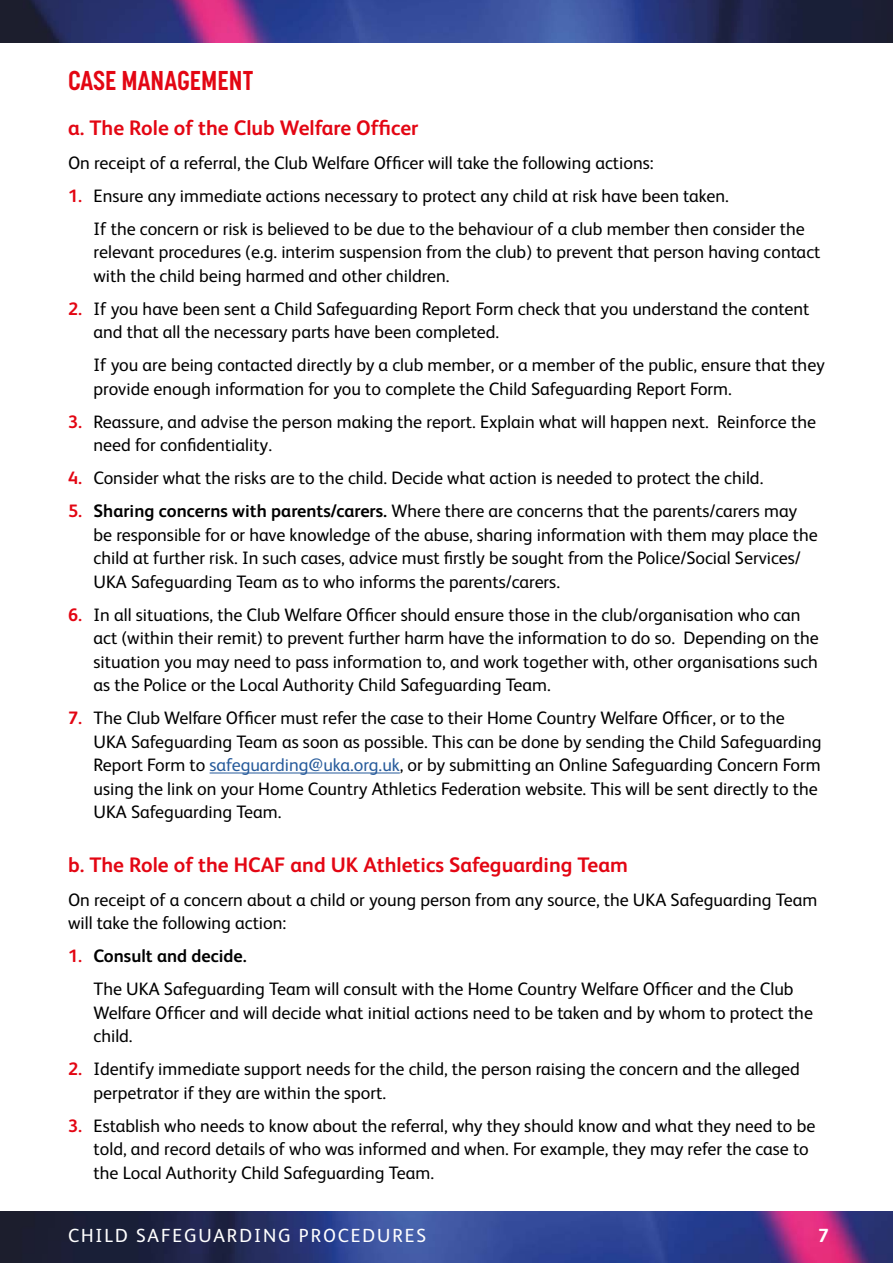
<style>
.page{position:relative;width:893px;height:1263px;background:#fff}
.page>*{position:absolute;margin:0;border:0;box-sizing:border-box;transform-origin:0 0}
.sub_section_head{font:700 27px "Korolev Condensed";color:#e30613}
.smaller_sub{font:700 21px "FS Albert";color:#e30613}
.t1{font:19.05px "FS Albert";letter-spacing:.1em;color:#fff}
.t2{font:700 19.05px "FS Albert";color:#fff}
.safe-main{font:18px/23.5px "FS Albert";color:#000}
.safe-main-2{font:700 18px "FS Albert";color:#000}
.s1{font-weight:700;color:#e30613}
.s2{font-weight:700}
.s3{color:#275b9b}
.s4{color:#e30613}
</style>
<div class="page">
<img style="left:0;top:1211px;width:893px;height:52px">
<img style="left:0;top:0;width:893px;height:43px">
<hr style="left:210px;top:772px;width:190px;height:1px;background:#275b9b">
<p class="sub_section_head" style="left:68px;top:64px;width:187px">CASE MANAGEMENT</p>
<p class="smaller_sub" style="left:68px;top:116px;width:352px">a. The Role of the Club Welfare Officer</p>
<p class="safe-main" style="left:68px;top:151px;width:587px">On receipt of a referral, the Club Welfare Officer will take the following actions:</p>
<p class="safe-main" style="left:68px;top:184px;width:662px"><span class="s1">1.</span> Ensure any immediate actions necessary to protect any child at risk have been taken.</p>
<p class="safe-main" style="left:94px;top:217px;width:728px">If the concern or risk is believed to be due to the behaviour of a club member then consider the relevant procedures (e.g. interim suspension from the club) to prevent that person having contact with the child being harmed and other children.</p>
<p class="safe-main" style="left:94px;top:297px;width:717px;text-indent:-26px"><span class="s1">2.</span> If you have been sent a Child Safeguarding Report Form check that you understand the content and that all the necessary parts have been completed.</p>
<p class="safe-main" style="left:94px;top:353px;width:733px">If you are being contacted directly by a club member, or a member of the public, ensure that they provide enough information for you to complete the Child Safeguarding Report Form.</p>
<p class="safe-main" style="left:94px;top:410px;width:724px;text-indent:-26px"><span class="s1">3.</span> Reassure, and advise the person making the report. Explain what will happen next. Reinforce the need for confidentiality.</p>
<p class="safe-main" style="left:68px;top:466px;width:697px"><span class="s1">4.</span> Consider what the risks are to the child. Decide what action is needed to protect the child.</p>
<p class="safe-main" style="left:94px;top:499px;width:726px;text-indent:-26px"><span class="s1">5.</span> <span class="s2">Sharing concerns with parents/carers.</span> Where there are concerns that the parents/carers may be responsible for or have knowledge of the abuse, sharing information with them may place the child at further risk. In such cases, advice must firstly be sought from the Police/Social Services/ UKA Safeguarding Team as to who informs the parents/carers.</p>
<p class="safe-main" style="left:94px;top:603px;width:727px;text-indent:-26px"><span class="s1">6.</span> In all situations, the Club Welfare Officer should ensure those in the club/organisation who can act (within their remit) to prevent further harm have the information to do so. Depending on the situation you may need to pass information to, and work together with, other organisations such as the Police or the Local Authority Child Safeguarding Team.</p>
<p class="safe-main" style="left:94px;top:706px;width:729px;text-indent:-26px"><span class="s1">7.</span> The Club Welfare Officer must refer the case to their Home Country Welfare Officer, or to the UKA Safeguarding Team as soon as possible. This can be done by sending the Child Safeguarding Report Form to <span class="s3">safeguarding@uka.org.uk</span>, or by submitting an Online Safeguarding Concern Form using the link on your Home Country Athletics Federation website. This will be sent directly to the UKA Safeguarding Team.</p>
<p class="smaller_sub" style="left:68px;top:852px;width:561px">b. The Role of the HCAF and UK Athletics Safeguarding Team</p>
<p class="safe-main" style="left:68px;top:888px;width:751px">On receipt of a concern about a child or young person from any source, the UKA Safeguarding Team will take the following action:</p>
<p class="safe-main-2" style="left:68px;top:946px;width:180px"><span class="s4">1.</span> Consult and decide.</p>
<p class="safe-main" style="left:94px;top:977px;width:721px">The UKA Safeguarding Team will consult with the Home Country Welfare Officer and the Club<br>Welfare Officer and will decide what initial actions need to be taken and by whom to protect the child.</p>
<p class="safe-main" style="left:94px;top:1057px;width:708px;text-indent:-26px"><span class="s1">2.</span> Identify immediate support needs for the child, the person raising the concern and the alleged perpetrator if they are within the sport.</p>
<p class="safe-main" style="left:94px;top:1114px;width:723px;text-indent:-26px"><span class="s1">3.</span> Establish who needs to know about the referral, why they should know and what they need to be told, and record details of who was informed and when. For example, they may refer the case to the Local Authority Child Safeguarding Team.</p>
<p class="t1" style="left:68px;top:1224px;width:360px">CHILD SAFEGUARDING PROCEDURES</p>
<p class="t2" style="left:818px;top:1224px;width:12px">7</p>
</div>
